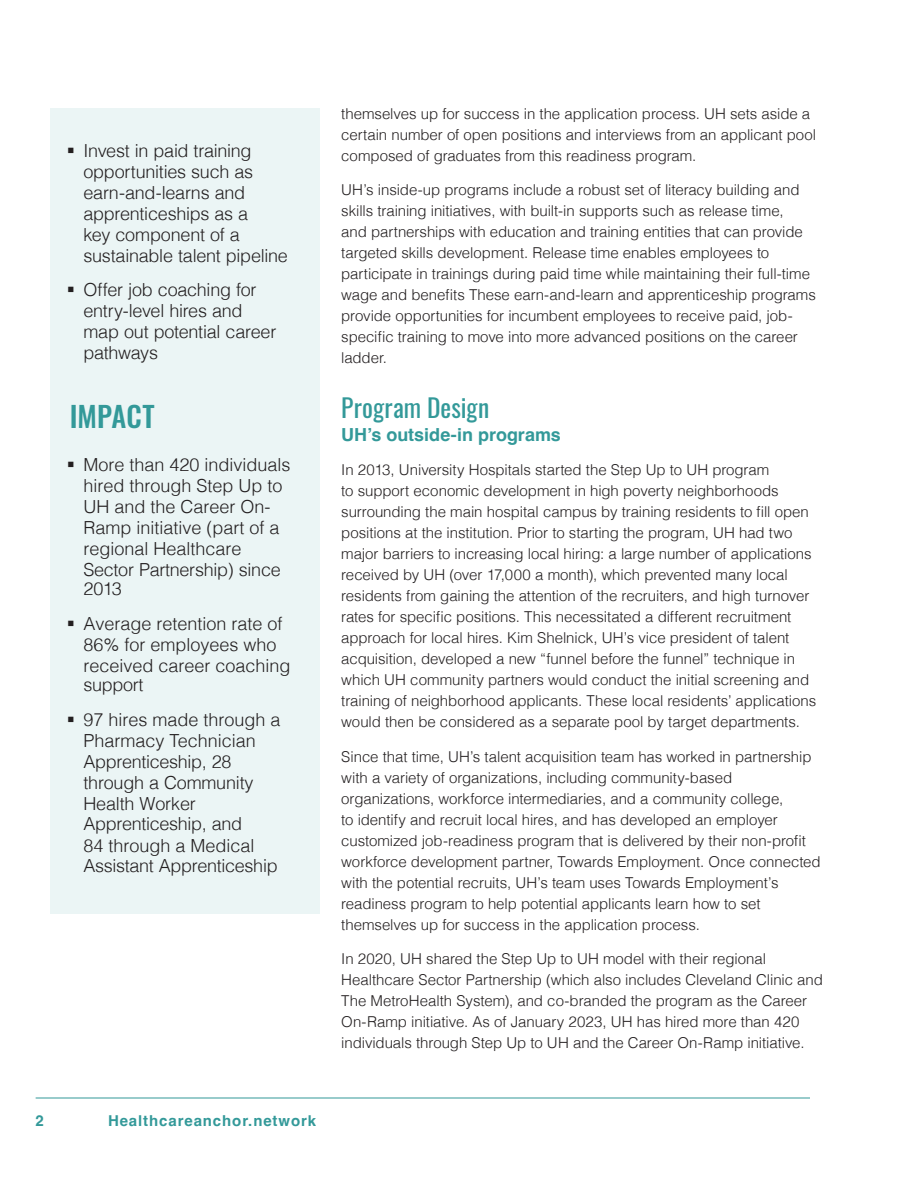
<style>
.page{position:relative;width:918px;height:1188px;background:#fff}
.page>*{position:absolute;margin:0;border:0;box-sizing:border-box;transform-origin:0 0}
.cover_subhead{font:500 28.5px "Oswald";color:#399}
.header_2{font:25.5px "Oswald";letter-spacing:.01em;color:#399}
.t1{font:300 18px/20.7px "Helvetica";letter-spacing:-.01em;color:#231f20}
.header_2-2{font:700 18px "Helvetica";color:#399}
.body{font:300 15px/21px "Helvetica";letter-spacing:-.005em;color:#231f20}
.t2{font:700 15px "Helvetica";letter-spacing:.06em;color:#399}
</style>
<div class="page">
<hr style="left:36px;top:1098px;width:774px;height:1px;background:#399">
<div style="left:50px;top:108px;width:270px;height:806px;background:#ebf5f5"></div>
<p class="t1" style="left:83px;top:138px;width:206px;text-indent:-17px">▪ Invest in paid training opportunities such as earn-and-learns and apprenticeships as a<br>key component of a sustainable talent pipeline</p>
<p class="t1" style="left:83px;top:278px;width:194px;text-indent:-17px">▪ Offer job coaching for entry-level hires and map out potential career pathways</p>
<p class="cover_subhead" style="left:70px;top:402px;width:86px">IMPACT</p>
<p class="t1" style="left:83px;top:453px;width:209px;text-indent:-16px">▪ More than 420 individuals hired through Step Up to<br>UH and the Career On-<br>Ramp initiative (part of a regional Healthcare<br>Sector Partnership) since<br>2013</p>
<p class="t1" style="left:83px;top:612px;width:209px;text-indent:-16px">▪ Average retention rate of<br>86% for employees who received career coaching support</p>
<p class="t1" style="left:83px;top:709px;width:199px;text-indent:-16px">▪ 97 hires made through a<br>Pharmacy Technician<br>Apprenticeship, 28 through a Community<br>Health Worker<br>Apprenticeship, and</p>
<p class="t1" style="left:83px;top:836px;width:196px;line-height:19.6px">84 through a Medical<br>Assistant Apprenticeship</p>
<p class="body" style="left:341px;top:102px;width:476px">themselves up for success in the application process. UH sets aside a certain number of open positions and interviews from an applicant pool composed of graduates from this readiness program.</p>
<p class="body" style="left:341px;top:178px;width:476px">UH’s inside-up programs include a robust set of literacy building and skills training initiatives, with built-in supports such as release time,<br>and partnerships with education and training entities that can provide targeted skills development. Release time enables employees to participate in trainings during paid time while maintaining their full-time wage and benefits These earn-and-learn and apprenticeship programs provide opportunities for incumbent employees to receive paid, job&shy;specific training to move into more advanced positions on the career ladder.</p>
<p class="header_2" style="left:341px;top:385px;width:150px">Program Design</p>
<p class="header_2-2" style="left:341px;top:423px;width:221px">UH’s outside-in programs</p>
<p class="body" style="left:341px;top:458px;width:477px">In 2013, University Hospitals started the Step Up to UH program<br>to support economic development in high poverty neighborhoods surrounding the main hospital campus by training residents to fill open positions at the institution. Prior to starting the program, UH had two major barriers to increasing local hiring: a large number of applications received by UH (over 17,000 a month), which prevented many local residents from gaining the attention of the recruiters, and high turnover rates for specific positions. This necessitated a different recruitment approach for local hires. Kim Shelnick, UH’s vice president of talent acquisition, developed a new “funnel before the funnel” technique in which UH community partners would conduct the initial screening and training of neighborhood applicants. These local residents’ applications would then be considered as a separate pool by target departments.</p>
<p class="body" style="left:341px;top:745px;width:481px">Since that time, UH’s talent acquisition team has worked in partnership with a variety of organizations, including community-based organizations, workforce intermediaries, and a community college,<br>to identify and recruit local hires, and has developed an employer customized job-readiness program that is delivered by their non-profit workforce development partner, Towards Employment. Once connected with the potential recruits, UH’s team uses Towards Employment’s readiness program to help potential applicants learn how to set themselves up for success in the application process.</p>
<p class="body" style="left:341px;top:947px;width:483px">In 2020, UH shared the Step Up to UH model with their regional Healthcare Sector Partnership (which also includes Cleveland Clinic and The MetroHealth System), and co-branded the program as the Career On-Ramp initiative. As of January 2023, UH has hired more than 420 individuals through Step Up to UH and the Career On-Ramp initiative.</p>
<p class="t2" style="left:36px;top:1111px;width:10px">2</p>
<p class="t2" style="left:108px;top:1111px;width:210px">Healthcareanchor.network</p>
</div>
